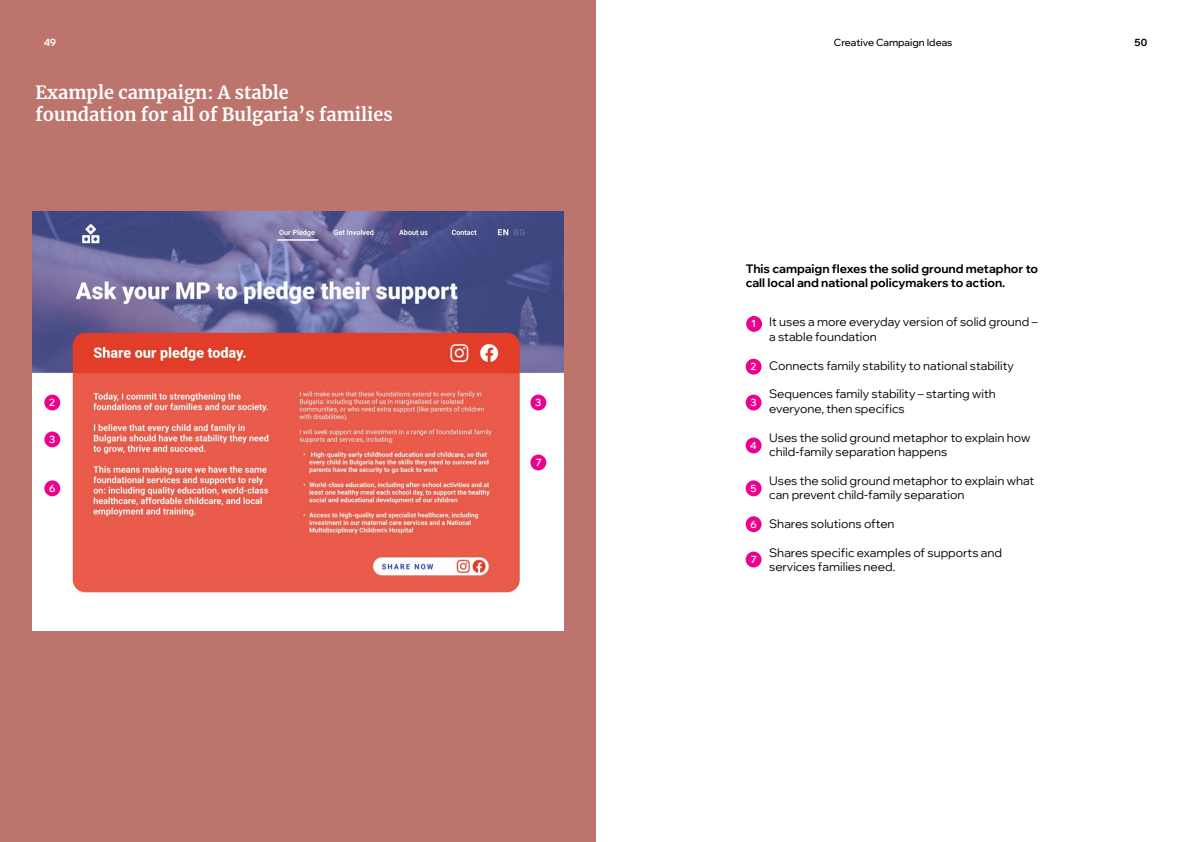
<style>
.page{position:relative;width:1191px;height:842px;background:#fff}
.page>*{position:absolute;margin:0;border:0;box-sizing:border-box;transform-origin:0 0}
.t1{font:700 18px/21.6px "Merriweather";color:#fff}
.t2{font:12px/14.4px "Wix Madefor Display";color:#000}
.t3{font:700 12px/14.4px "Wix Madefor Display";color:#000}
.t4{font:500 10px "Wix Madefor Display";color:#000}
.t5{font:600 10px "Wix Madefor Display";color:#fff}
.t6{font:700 10px "Wix Madefor Display";color:#fff}
.t7{font:700 10px "Wix Madefor Display";color:#000}
</style>
<div class="page">
<div style="left:0;top:0;width:595px;height:842px;background:#bc746c"></div>
<img style="left:32px;top:212px;width:531px;height:418px">
<div style="left:746px;top:316px;width:16px;height:16px;background:#ec008c;border-radius:50%"></div>
<div style="left:745px;top:359px;width:16px;height:16px;background:#ec008c;border-radius:50%"></div>
<div style="left:44px;top:395px;width:16px;height:15px;background:#ec008c;border-radius:50%"></div>
<div style="left:745px;top:395px;width:16px;height:15px;background:#ec008c;border-radius:50%"></div>
<div style="left:44px;top:431px;width:16px;height:16px;background:#ec008c;border-radius:50%"></div>
<div style="left:530px;top:395px;width:16px;height:15px;background:#ec008c;border-radius:50%"></div>
<div style="left:745px;top:437px;width:16px;height:16px;background:#ec008c;border-radius:50%"></div>
<div style="left:745px;top:480px;width:16px;height:16px;background:#ec008c;border-radius:50%"></div>
<div style="left:745px;top:516px;width:16px;height:16px;background:#ec008c;border-radius:50%"></div>
<div style="left:44px;top:480px;width:16px;height:16px;background:#ec008c;border-radius:50%"></div>
<div style="left:745px;top:552px;width:16px;height:15px;background:#ec008c;border-radius:50%"></div>
<div style="left:530px;top:454px;width:16px;height:16px;background:#ec008c;border-radius:50%"></div>
<p class="t4" style="left:834px;top:35px;width:120px">Creative Campaign Ideas</p>
<p class="t6" style="left:44px;top:35px;width:14px">49</p>
<p class="t7" style="left:1134px;top:35px;width:14px">50</p>
<h1 class="t1" style="left:36px;top:82px;width:359px">Example campaign: A stable foundation for all of Bulgaria’s families</h1>
<p class="t3" style="left:745px;top:261px;width:294px">This campaign flexes the solid ground metaphor to call local and national policymakers to action.</p>
<p class="t5" style="left:751px;top:316px;width:6px">1</p>
<p class="t5" style="left:750px;top:359px;width:7px">2</p>
<p class="t2" style="left:769px;top:314px;width:270px">It uses a more everyday version of solid ground – a stable foundation</p>
<p class="t2" style="left:769px;top:357px;width:246px">Connects family stability to national stability</p>
<p class="t2" style="left:769px;top:386px;width:228px">Sequences family stability – starting with everyone, then specifics</p>
<p class="t2" style="left:769px;top:429px;width:263px">Uses the solid ground metaphor to explain how child-family separation happens</p>
<p class="t2" style="left:769px;top:472px;width:267px">Uses the solid ground metaphor to explain what can prevent child-family separation</p>
<p class="t2" style="left:769px;top:516px;width:127px">Shares solutions often</p>
<p class="t2" style="left:769px;top:544px;width:234px">Shares specific examples of supports and services families need.</p>
<p class="t5" style="left:49px;top:394px;width:7px">2</p>
<p class="t5" style="left:750px;top:394px;width:8px">3</p>
<p class="t5" style="left:49px;top:431px;width:8px">3</p>
<p class="t5" style="left:535px;top:394px;width:8px">3</p>
<p class="t5" style="left:750px;top:437px;width:8px">4</p>
<p class="t5" style="left:750px;top:480px;width:8px">5</p>
<p class="t5" style="left:750px;top:516px;width:8px">6</p>
<p class="t5" style="left:535px;top:455px;width:7px">7</p>
<p class="t5" style="left:49px;top:480px;width:8px">6</p>
<p class="t5" style="left:751px;top:552px;width:7px">7</p>
</div>
